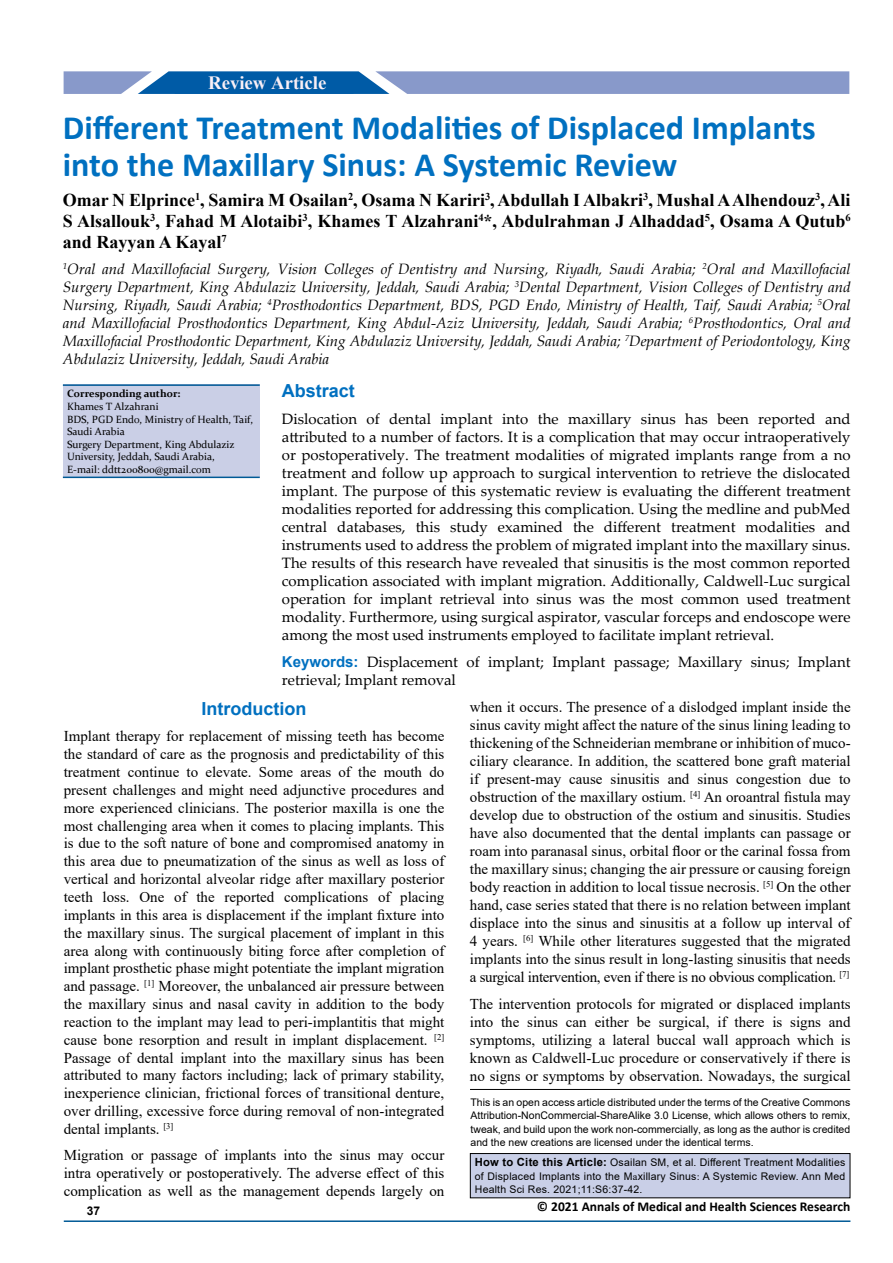
<style>
.page{position:relative;width:893px;height:1263px;background:#fff}
.page>*{position:absolute;margin:0;border:0;box-sizing:border-box;transform-origin:0 0}
.t1{font:700 34.2px/37.2px "Calibri";color:#0070c0}
.t2{font:700 18.75px "Times New Roman";color:#f9eff6}
.t3{font:700 18.75px "Times New Roman";color:#fff}
.t4{font:700 18px/21px "Times New Roman";color:#000;text-align:justify}
.t5{font:700 18px "Arial";color:#0070c0}
.t6{font:15px/17.9px "Times New Roman";color:#000;text-align:justify}
.t7{font:15px/18px "Palatino Linotype";color:#000;text-align:justify}
.t8{font:italic 15px/18px "Book Antiqua";color:#000;text-align:justify}
.t9{font:700 13.5px "Calibri";color:#000}
.t10{font:700 12px "Arial";color:#000}
.t11{font:10.5px/13.5px "Arial";color:#000;text-align:justify}
.t12{font:10.5px/12.6px "Constantia";color:#000}
.t13{font:700 10.5px "Constantia";color:#000}
.s1{font-family:"Arial";font-weight:700;color:#0070c0}
.s2{font-weight:700;font-size:11.25px}
.s3{font-family:"Times New Roman"}
</style>
<div class="page">
<hr style="left:64px;top:1220px;width:786px;height:2px;background:#005a96">
<svg style="left:64px;top:71px;width:785px;height:23px;background:#869ccb"></svg>
<div style="left:175px;top:72px;width:178px;height:22px;background:#005ba6"></div>
<div style="left:63px;top:384px;width:196px;height:94px;background:#cacfe6"></div>
<hr style="left:63px;top:384px;width:197px;height:2px;background:#005a96">
<hr style="left:63px;top:477px;width:197px;height:1px;background:#005a96">
<div style="left:470px;top:1153px;width:380px;height:45px;background:#c9cfe7"></div>
<div style="left:470px;top:1153px;width:380px;height:45px;border:1px solid #000"></div>
<hr style="left:470px;top:1089px;width:380px;height:1px;background:#000">
<p class="t3" style="left:200px;top:68px;width:69px">Orig nal</p>
<p class="t2" style="left:208px;top:69px;width:120px">Review Article</p>
<h1 class="t1" style="left:63px;top:109px;width:754px">Different Treatment Modalities of Displaced Implants into the Maxillary Sinus: A Systemic Review</h1>
<p class="t4" style="left:63px;top:189px;width:789px">Omar N Elprince<sup>1</sup>, Samira M Osailan<sup>2</sup>, Osama N Kariri<sup>3</sup>, Abdullah I Albakri<sup>3</sup>, Mushal A Alhendouz<sup>3</sup>, Ali S Alsallouk<sup>3</sup>, Fahad M Alotaibi<sup>3</sup>, Khames T Alzahrani<sup>4</sup>*, Abdulrahman J Alhaddad<sup>5</sup>, Osama A Qutub<sup>6 </sup>and Rayyan A Kayal<sup>7</sup></p>
<p class="t8" style="left:63px;top:260px;width:789px"><sup>1</sup>Oral and Maxillofacial Surgery, Vision Colleges of Dentistry and Nursing, Riyadh, Saudi Arabia; <sup>2</sup>Oral and Maxillofacial Surgery Department, King Abdulaziz University, Jeddah, Saudi Arabia; <sup>3</sup>Dental Department, Vision Colleges of Dentistry and Nursing, Riyadh, Saudi Arabia; <sup>4</sup>Prosthodontics Department, BDS, PGD Endo, Ministry of Health, Taif, Saudi Arabia; <sup>5</sup>Oral and Maxillofacial Prosthodontics Department, King Abdul-Aziz University, Jeddah, Saudi Arabia; <sup>6</sup>Prosthodontics, Oral and Maxillofacial Prosthodontic Department, King Abdulaziz University, Jeddah, Saudi Arabia; <sup>7</sup>Department of Periodontology, King Abdulaziz University, Jeddah, Saudi Arabia</p>
<p class="t5" style="left:282px;top:378px;width:75px">Abstract</p>
<p class="t7" style="left:282px;top:409px;width:570px">Dislocation of dental implant into the maxillary sinus has been reported and attributed to a number of factors. It is a complication that may occur intraoperatively or postoperatively. The treatment modalities of migrated implants range from a no treatment and follow up approach to surgical intervention to retrieve the dislocated implant. The purpose of this systematic review is evaluating the different treatment modalities reported for addressing this complication. Using the medline and pubMed central databases, this study examined the different treatment modalities and instruments used to address the problem of migrated implant into the maxillary sinus.<br>The results of this research have revealed that sinusitis is the most common reported complication associated with implant migration. Additionally, Caldwell-Luc surgical operation for implant retrieval into sinus was the most common used treatment modality. Furthermore, using surgical aspirator, vascular forceps and endoscope were among the most used instruments employed to facilitate implant retrieval.</p>
<p class="t7" style="left:282px;top:652px;width:570px"><span class="s1">Keywords:</span> Displacement of implant; Implant passage; Maxillary sinus; Implant retrieval; Implant removal</p>
<p class="t13" style="left:67px;top:387px;width:115px">Corresponding author:</p>
<p class="t12" style="left:67px;top:400px;width:187px">Khames T Alzahrani<br>BDS, PGD Endo, Ministry of Health, Taif,<br>Saudi Arabia<br>Surgery Department, King Abdulaziz<br>University, Jeddah, Saudi Arabia,<br>E-mail: ddtt200800@gmail.com</p>
<p class="t5" style="left:202px;top:696px;width:106px">Introduction</p>
<p class="t6" style="left:64px;top:727px;width:382px">Implant therapy for replacement of missing teeth has become the standard of care as the prognosis and predictability of this treatment continue to elevate. Some areas of the mouth do present challenges and might need adjunctive procedures and more experienced clinicians. The posterior maxilla is one the most challenging area when it comes to placing implants. This is due to the soft nature of bone and compromised anatomy in this area due to pneumatization of the sinus as well as loss of vertical and horizontal alveolar ridge after maxillary posterior teeth loss. One of the reported complications of placing implants in this area is displacement if the implant fixture into the maxillary sinus. The surgical placement of implant in this area along with continuously biting force after completion of implant prosthetic phase might potentiate the implant migration and passage. <sup>[1]</sup> Moreover, the unbalanced air pressure between the maxillary sinus and nasal cavity in addition to the body reaction to the implant may lead to peri-implantitis that might cause bone resorption and result in implant displacement. <sup>[2] </sup>Passage of dental implant into the maxillary sinus has been attributed to many factors including; lack of primary stability, inexperience clinician, frictional forces of transitional denture, over drilling, excessive force during removal of non-integrated dental implants. <sup>[3]</sup></p>
<p class="t6" style="left:64px;top:1146px;width:382px">Migration or passage of implants into the sinus may occur intra operatively or postoperatively. The adverse effect of this complication as well as the management depends largely on</p>
<p class="t6" style="left:470px;top:697px;width:382px">when it occurs. The presence of a dislodged implant inside the sinus cavity might affect the nature of the sinus lining leading to thickening of the Schneiderian membrane or inhibition of muco&shy;ciliary clearance. In addition, the scattered bone graft material if present-may cause sinusitis and sinus congestion due to obstruction of the maxillary ostium. <sup>[4]</sup> An oroantral fistula may develop due to obstruction of the ostium and sinusitis. Studies have also documented that the dental implants can passage or roam into paranasal sinus, orbital floor or the carinal fossa from the maxillary sinus; changing the air pressure or causing foreign body reaction in addition to local tissue necrosis. <sup>[5]</sup> On the other hand, case series stated that there is no relation between implant displace into the sinus and sinusitis at a follow up interval of 4 years. <sup>[6]</sup> While other literatures suggested that the migrated implants into the sinus result in long-lasting sinusitis that needs a surgical intervention, even if there is no obvious complication. <sup>[7]</sup></p>
<p class="t6" style="left:470px;top:994px;width:382px">The intervention protocols for migrated or displaced implants into the sinus can either be surgical, if there is signs and symptoms, utilizing a lateral buccal wall approach which is known as Caldwell-Luc procedure or conservatively if there is no signs or symptoms by observation. Nowadays, the surgical</p>
<p class="t11" style="left:471px;top:1095px;width:381px">This is an open access article distributed under the terms of the Creative Commons Attribution‑NonCommercial‑ShareAlike 3.0 License, which allows others to remix, tweak, and build upon the work non‑commercially, as long as the author is credited and the new creations are licensed under the identical terms.</p>
<p class="t11" style="left:475px;top:1156px;width:372px"><span class="s2">How to Cite this Article:</span> Osailan SM, et al. Different Treatment Modalities of Displaced Implants into the M<span class="s3">a</span>xillary Sinus<span class="s3">:</span> A Systemic Review. Ann Med Health Sci Res. 2021;11:S6:37-42.</p>
<p class="t10" style="left:87px;top:1202px;width:15px">37</p>
<p class="t9" style="left:537px;top:1197px;width:315px">© 2021 Annals of Medical and Health Sciences Research</p>
</div>
